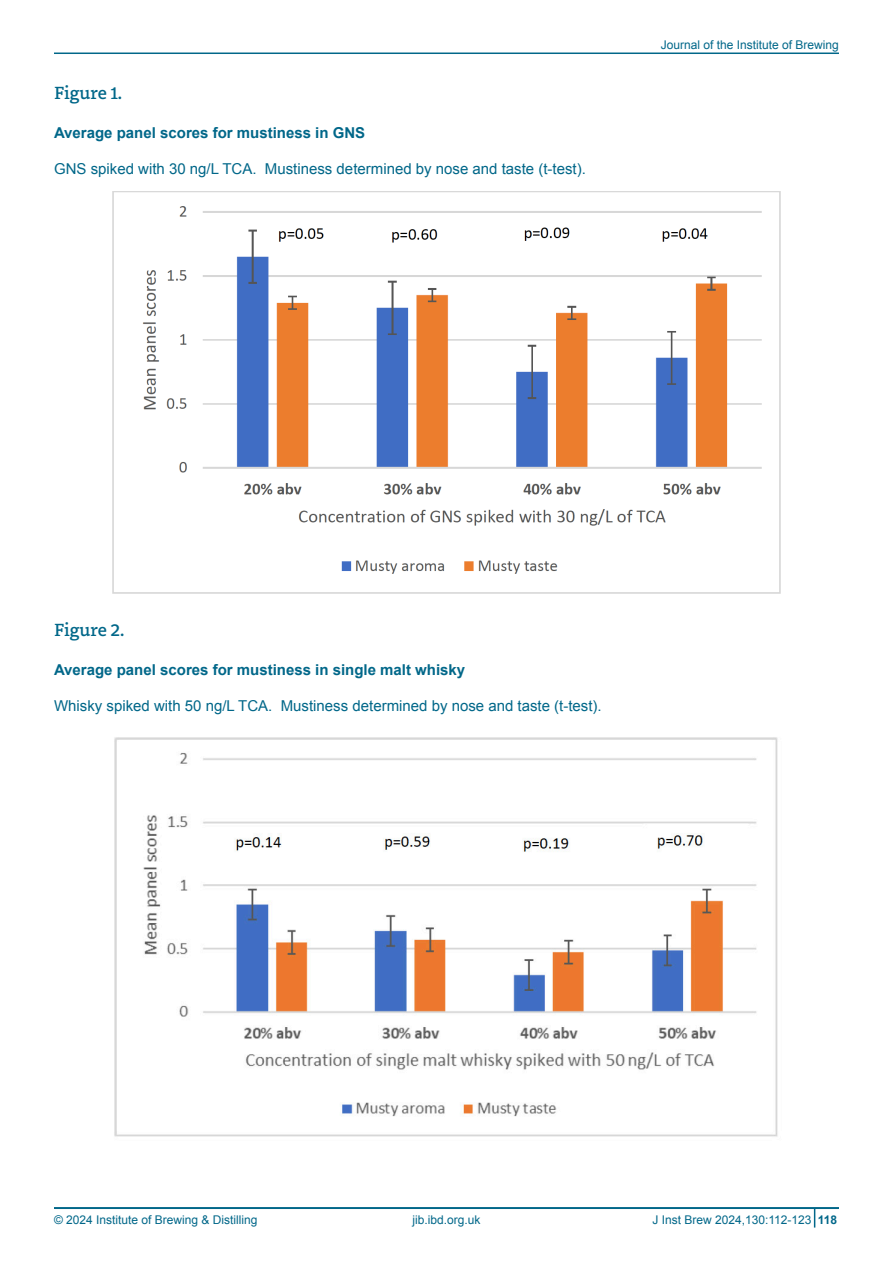
<style>
.page{position:relative;width:893px;height:1263px;background:#fff}
.page>*{position:absolute;margin:0;border:0;box-sizing:border-box;transform-origin:0 0}
.t1{font:500 18px "Dovetail MVB";color:#016789}
.t2{font:15px "Arial";color:#016789}
.t3{font:700 15px "Arial";color:#016789}
.t4{font:12px "Arial";color:#016789}
.t5{font:700 12px "Arial";color:#016789}
</style>
<div class="page">
<hr style="left:54px;top:53px;width:785px;height:1px;background:#016789">
<hr style="left:54px;top:1207px;width:785px;height:2px;background:#016789">
<svg style="left:814px;top:1209px;width:1px;height:18px"></svg>
<img style="left:114px;top:737px;width:664px;height:400px">
<img style="left:112px;top:191px;width:669px;height:403px">
<p class="t1" style="left:54px;top:79px;width:70px">Figure 1.</p>
<p class="t3" style="left:54px;top:123px;width:313px">Average panel scores for mustiness in GNS</p>
<p class="t2" style="left:54px;top:159px;width:533px">GNS spiked with 30 ng/L TCA. Mustiness determined by nose and taste (t-test).</p>
<p class="t4" style="left:661px;top:37px;width:180px">Journal of the Institute of Brewing</p>
<p class="t1" style="left:54px;top:616px;width:72px">Figure 2.</p>
<p class="t3" style="left:54px;top:660px;width:413px">Average panel scores for mustiness in single malt whisky</p>
<p class="t2" style="left:54px;top:696px;width:549px">Whisky spiked with 50 ng/L TCA. Mustiness determined by nose and taste (t-test).</p>
<p class="t4" style="left:54px;top:1212px;width:205px">© 2024 Institute of Brewing &amp; Distilling</p>
<p class="t4" style="left:412px;top:1212px;width:70px">jib.ibd.org.uk</p>
<p class="t4" style="left:652px;top:1212px;width:161px">J Inst Brew 2024,130:112-123</p>
<p class="t5" style="left:818px;top:1212px;width:21px">118</p>
</div>
